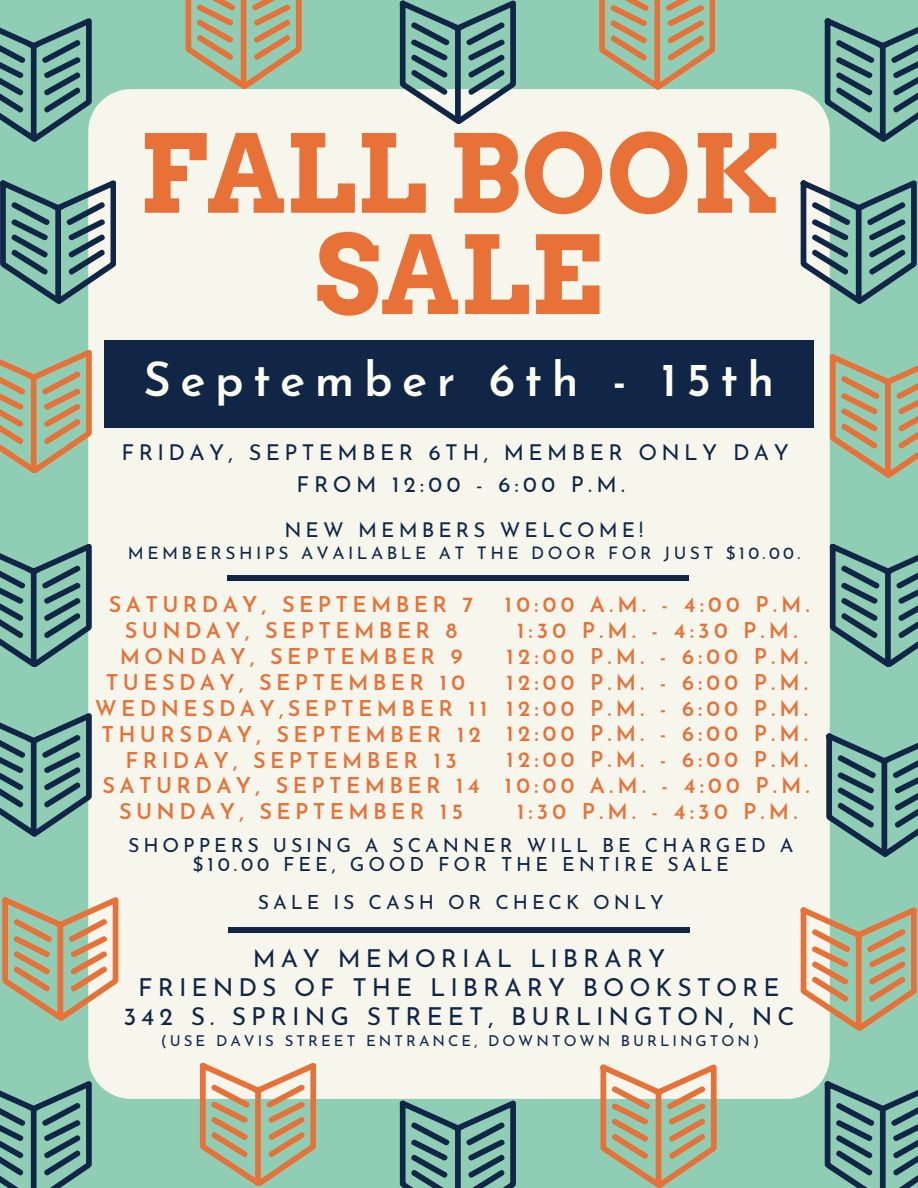
<style>
.page{position:relative;width:918px;height:1188px;background:#8fcdb5}
.page>*{position:absolute;margin:0;border:0;box-sizing:border-box;transform-origin:0 0}
.t1{font:700 107.85px/101.2px "Arvo";color:#e77137;text-align:center}
.t2{font:600 47.25px "Josefin Sans";letter-spacing:.2em;color:#fcfef1}
.t3{font:24.75px "Josefin Sans";letter-spacing:.2em;color:#112647}
.t4{font:22.05px "Josefin Sans";letter-spacing:.2em;color:#112647}
.t5{font:21.9px "Josefin Sans";letter-spacing:.2em;color:#112647}
.t6{font:600 21.75px/25.8px "Josefin Sans";letter-spacing:.2em;color:#e77137;text-align:center}
.t7{font:20.4px "Josefin Sans";letter-spacing:.2em;color:#112647}
.t8{font:19.5px/19.2px "Josefin Sans";letter-spacing:.2em;color:#112647;text-align:center}
.t9{font:17.25px "Josefin Sans";letter-spacing:.2em;color:#112647}
.t10{font:15px "Josefin Sans";letter-spacing:.2em;color:#112647}
</style>
<div class="page">
<div style="left:88px;top:89px;width:742px;height:1010px;background:#f6f6ed"></div>
<svg style="left:200px;top:1063px;width:116px;height:123px"></svg>
<svg style="left:0;top:19px;width:91px;height:122px"></svg>
<svg style="left:400px;top:1px;width:116px;height:122px"></svg>
<svg style="left:185px;top:0;width:116px;height:89px"></svg>
<svg style="left:599px;top:0;width:116px;height:89px"></svg>
<svg style="left:0;top:181px;width:116px;height:122px"></svg>
<svg style="left:0;top:1081px;width:91px;height:107px"></svg>
<svg style="left:2px;top:898px;width:116px;height:122px"></svg>
<svg style="left:400px;top:1101px;width:116px;height:87px"></svg>
<svg style="left:0;top:713px;width:91px;height:123px"></svg>
<svg style="left:0;top:544px;width:91px;height:123px"></svg>
<svg style="left:0;top:350px;width:91px;height:123px"></svg>
<svg style="left:825px;top:19px;width:93px;height:122px"></svg>
<svg style="left:801px;top:181px;width:115px;height:122px"></svg>
<svg style="left:825px;top:1081px;width:93px;height:107px"></svg>
<svg style="left:801px;top:908px;width:115px;height:122px"></svg>
<svg style="left:826px;top:734px;width:92px;height:122px"></svg>
<svg style="left:830px;top:544px;width:88px;height:123px"></svg>
<svg style="left:830px;top:355px;width:88px;height:122px"></svg>
<svg style="left:600px;top:1065px;width:116px;height:122px"></svg>
<div style="left:104px;top:340px;width:710px;height:88px;background:#112647"></div>
<div style="left:227px;top:575px;width:461px;height:6px;background:#112647"></div>
<div style="left:229px;top:927px;width:461px;height:6px;background:#112647"></div>
<p class="t1" style="left:139px;top:124px;width:642px">FALL BOOK<br>SALE</p>
<p class="t2" style="left:144px;top:360px;width:632px">September 6th - 15th</p>
<p class="t5" style="left:121px;top:443px;width:669px">FRIDAY, SEPTEMBER 6TH, MEMBER ONLY DAY</p>
<p class="t4" style="left:297px;top:476px;width:330px">FROM 12:00 - 6:00 P.M.</p>
<p class="t7" style="left:284px;top:522px;width:360px">NEW MEMBERS WELCOME!</p>
<p class="t9" style="left:128px;top:546px;width:674px">MEMBERSHIPS AVAILABLE AT THE DOOR FOR JUST $10.00.</p>
<p class="t6" style="left:95px;top:594px;width:394px">SATURDAY, SEPTEMBER 7<br>SUNDAY, SEPTEMBER 8<br>MONDAY, SEPTEMBER 9<br>TUESDAY, SEPTEMBER 10<br>WEDNESDAY,SEPTEMBER 11<br>THURSDAY, SEPTEMBER 12<br>FRIDAY, SEPTEMBER 13<br>SATURDAY, SEPTEMBER 14<br>SUNDAY, SEPTEMBER 15</p>
<p class="t6" style="left:505px;top:594px;width:306px">10:00 A.M. - 4:00 P.M.<br>1:30 P.M. - 4:30 P.M.<br>12:00 P.M. - 6:00 P.M.<br>12:00 P.M. - 6:00 P.M.<br>12:00 P.M. - 6:00 P.M.<br>12:00 P.M. - 6:00 P.M.<br>12:00 P.M. - 6:00 P.M.<br>10:00 A.M. - 4:00 P.M.<br>1:30 P.M. - 4:30 P.M.</p>
<p class="t8" style="left:128px;top:838px;width:667px">SHOPPERS USING A SCANNER WILL BE CHARGED A $10.00 FEE, GOOD FOR THE ENTIRE SALE</p>
<p class="t8" style="left:258px;top:895px;width:407px">SALE IS CASH OR CHECK ONLY</p>
<p class="t3" style="left:253px;top:948px;width:414px">MAY MEMORIAL LIBRARY</p>
<p class="t3" style="left:138px;top:978px;width:643px">FRIENDS OF THE LIBRARY BOOKSTORE</p>
<p class="t3" style="left:123px;top:1007px;width:673px">342 S. SPRING STREET, BURLINGTON, NC</p>
<p class="t10" style="left:161px;top:1034px;width:600px">(USE DAVIS STREET ENTRANCE, DOWNTOWN BURLINGTON)</p>
</div>
